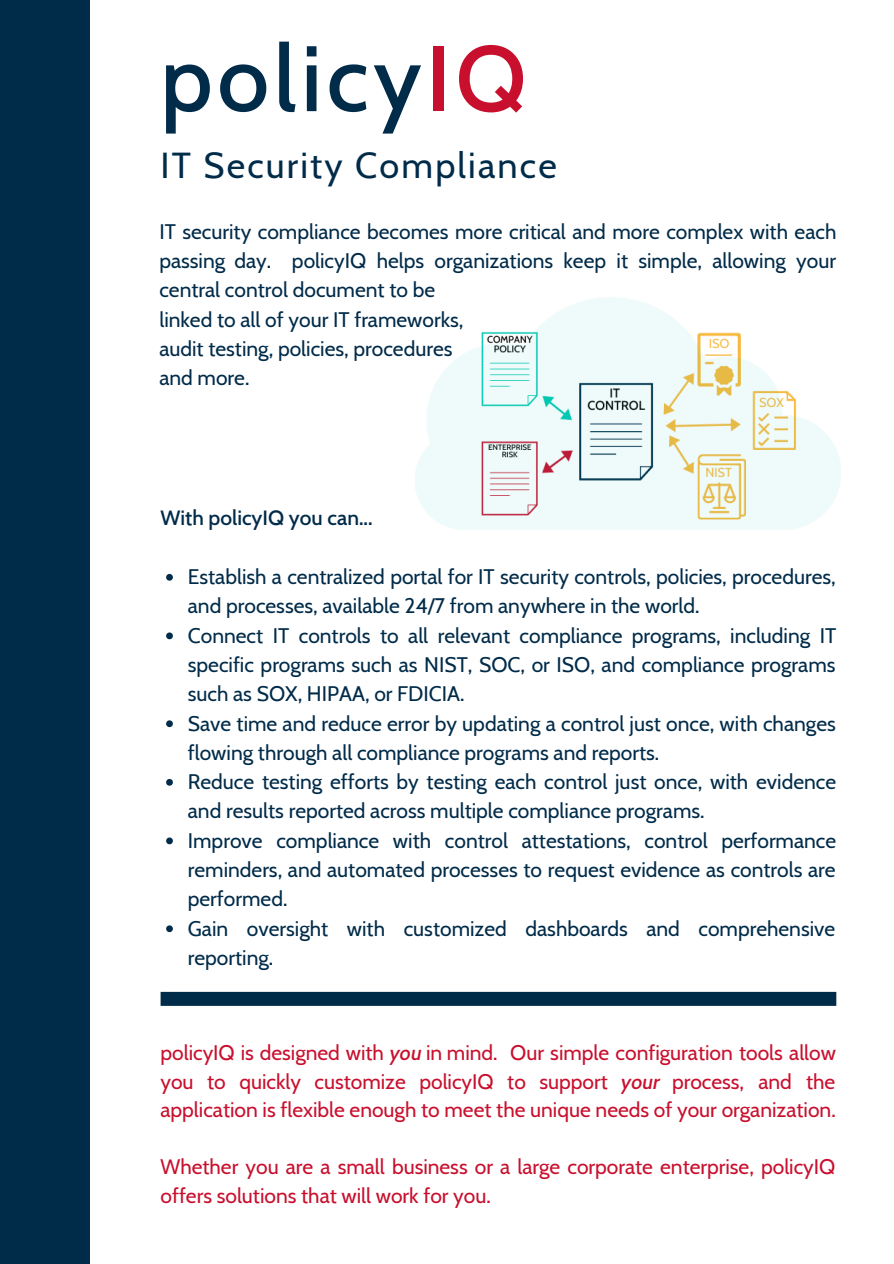
<style>
.page{position:relative;width:894px;height:1264px;background:#fff}
.page>*{position:absolute;margin:0;border:0;box-sizing:border-box;transform-origin:0 0}
.t1{font:500 92.7px "Cabin";letter-spacing:.05em;color:#002b49}
.t2{font:36px "Cabin";letter-spacing:.06em;color:#002b49}
.t3{font:21px/29.2px "Cabin";color:#002b49}
.t4{font:21px/28.3px "Cabin";color:#c8102e;text-align:justify}
.t5{font:500 21px "Cabin";color:#002b49}
.s1{color:#c8102e}
.s2{font-weight:500;font-style:italic}
</style>
<div class="page">
<svg style="left:160px;top:991px;width:676px;height:14px;background:#103854"></svg>
<div style="left:0;top:0;width:90px;height:1263px;background:#002b49"></div>
<img style="left:415px;top:297px;width:426px;height:233px">
<svg style="left:166px;top:574px;width:7px;height:6px"></svg>
<svg style="left:166px;top:632px;width:7px;height:7px"></svg>
<svg style="left:166px;top:720px;width:7px;height:7px"></svg>
<svg style="left:166px;top:779px;width:7px;height:6px"></svg>
<svg style="left:166px;top:837px;width:7px;height:7px"></svg>
<svg style="left:166px;top:925px;width:7px;height:7px"></svg>
<h1 class="t1" style="left:160px;top:22px;width:367px">policy<span class="s1">IQ</span></h1>
<h2 class="t2" style="left:160px;top:143px;width:398px">IT Security Compliance</h2>
<p class="t3" style="left:159px;top:216px;width:678px">IT security compliance becomes more critical and more complex with each passing day. policyIQ helps organizations keep it simple, allowing your central control document to be<br>linked to all of your IT frameworks,<br>audit testing, policies, procedures<br>and more.</p>
<p class="t5" style="left:160px;top:505px;width:213px">With policyIQ you can...</p>
<p class="t3" style="left:188px;top:562px;width:649px">Establish a centralized portal for IT security controls, policies, procedures, and processes, available 24/7 from anywhere in the world.<br>Connect IT controls to all relevant compliance programs, including IT specific programs such as NIST, SOC, or ISO, and compliance programs such as SOX, HIPAA, or FDICIA.<br>Save time and reduce error by updating a control just once, with changes flowing through all compliance programs and reports.<br>Reduce testing efforts by testing each control just once, with evidence and results reported across multiple compliance programs.<br>Improve compliance with control attestations, control performance reminders, and automated processes to request evidence as controls are performed.<br>Gain oversight with customized dashboards and comprehensive reporting.</p>
<p class="t4" style="left:160px;top:1038px;width:677px">policyIQ is designed with <span class="s2">you</span> in mind. Our simple configuration tools allow you to quickly customize policyIQ to support <span class="s2">your</span> process, and the application is flexible enough to meet the unique needs of your organization.</p>
<p class="t4" style="left:160px;top:1152px;width:676px">Whether you are a small business or a large corporate enterprise, policyIQ offers solutions that will work for you.</p>
</div>
